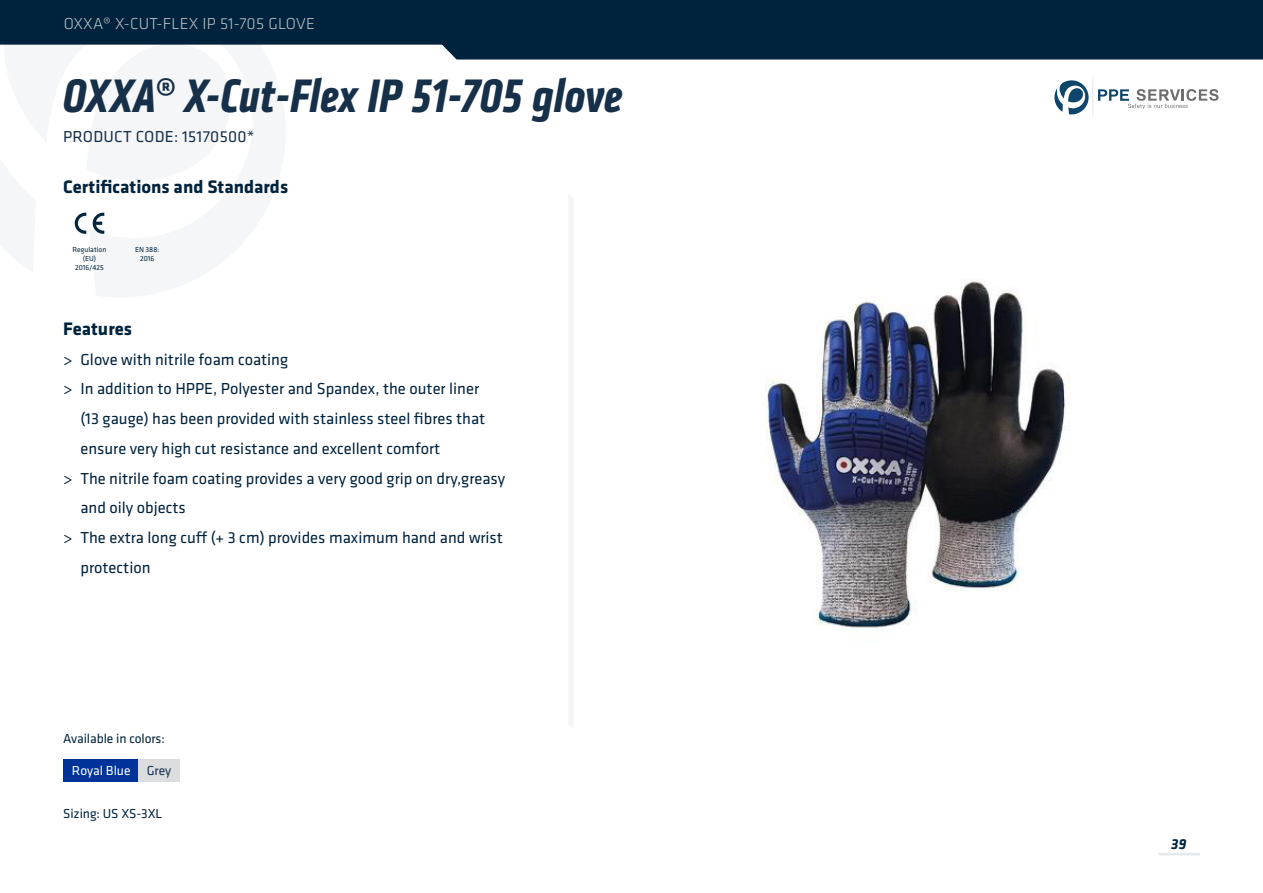
<style>
.page{position:relative;width:1263px;height:893px;background:#fff}
.page>*{position:absolute;margin:0;border:0;box-sizing:border-box;transform-origin:0 0}
.t1{font:italic 700 48.75px "Klavika Condensed";letter-spacing:.01em;color:#173049}
.t2{font:700 18.75px "Klavika";color:#00233d}
.t3{font:16.5px "Klavika";color:#00233d}
.t4{font:300 16.5px "Klavika";letter-spacing:.015em;color:#f8f8f9}
.t5{font:16.5px "Klavika";letter-spacing:.015em;color:#173049}
.t6{font:italic 700 15px "Klavika";color:#00233d}
.t7{font:13.5px "Klavika";letter-spacing:-.005em;color:#00233d}
.t8{font:13.5px "Klavika";color:#fff}
.t9{font:7.5px/9px "Klavika";color:#00233d;text-align:center}
.s1{color:#173049}
</style>
<div class="page">
<svg style="left:1158px;top:853px;width:42px;height:2px"></svg>
<svg style="left:0;top:0;width:1263px;height:60px;background:#18374f"></svg>
<svg style="left:1054px;top:77px;width:164px;height:40px"></svg>
<hr style="left:569px;top:195px;width:4px;height:533px;background:#f3f4f5">
<img style="left:765px;top:280px;width:304px;height:348px">
<svg style="left:75px;top:213px;width:11px;height:21px"></svg>
<svg style="left:93px;top:213px;width:11px;height:21px"></svg>
<div style="left:63px;top:759px;width:76px;height:22px;background:#039"></div>
<div style="left:138px;top:759px;width:42px;height:22px;background:#dcdddf"></div>
<p class="t4" style="left:63px;top:15px;width:253px">OXXA® X-CUT-FLEX IP 51-705 GLOVE</p>
<h1 class="t1" style="left:63px;top:65px;width:560px">OXXA® X-Cut-Flex IP 51-705 glove</h1>
<p class="t5" style="left:63px;top:128px;width:193px">PRODUCT CODE: 15170500*</p>
<p class="t2" style="left:63px;top:176px;width:226px">Certifications and Standards</p>
<p class="t9" style="left:73px;top:245px;width:35px">Regulation (EU)<br>2016/425</p>
<p class="t9" style="left:135px;top:245px;width:26px">EN 388:<br>2016</p>
<p class="t2" style="left:63px;top:318px;width:70px">Features</p>
<p class="t3" style="left:63px;top:350px;width:227px">&gt; Glove with nitrile foam coating</p>
<p class="t3" style="left:63px;top:380px;width:417px">&gt; In addition to HPPE, Polyester and Spandex, the outer liner</p>
<p class="t3" style="left:80px;top:410px;width:406px">(13 gauge) has been provided with stainless steel fibres that</p>
<p class="t3" style="left:80px;top:439px;width:361px">ensure very high cut resistance and excellent comfort</p>
<p class="t3" style="left:63px;top:469px;width:444px">&gt; The nitrile foam coating provides a very good grip on dry,greasy</p>
<p class="t3" style="left:80px;top:499px;width:107px">and oily objects</p>
<p class="t3" style="left:63px;top:529px;width:441px">&gt; The extra long cuff (+ 3 cm) provides maximum hand and wrist</p>
<p class="t3" style="left:80px;top:559px;width:72px">protection</p>
<p class="t7" style="left:63px;top:731px;width:103px">Available in colors:</p>
<p class="t8" style="left:72px;top:763px;width:101px">Royal Blue <span class="s1">Grey</span></p>
<p class="t7" style="left:63px;top:806px;width:101px">Sizing: US XS-3XL</p>
<p class="t6" style="left:1171px;top:836px;width:17px">39</p>
</div>
